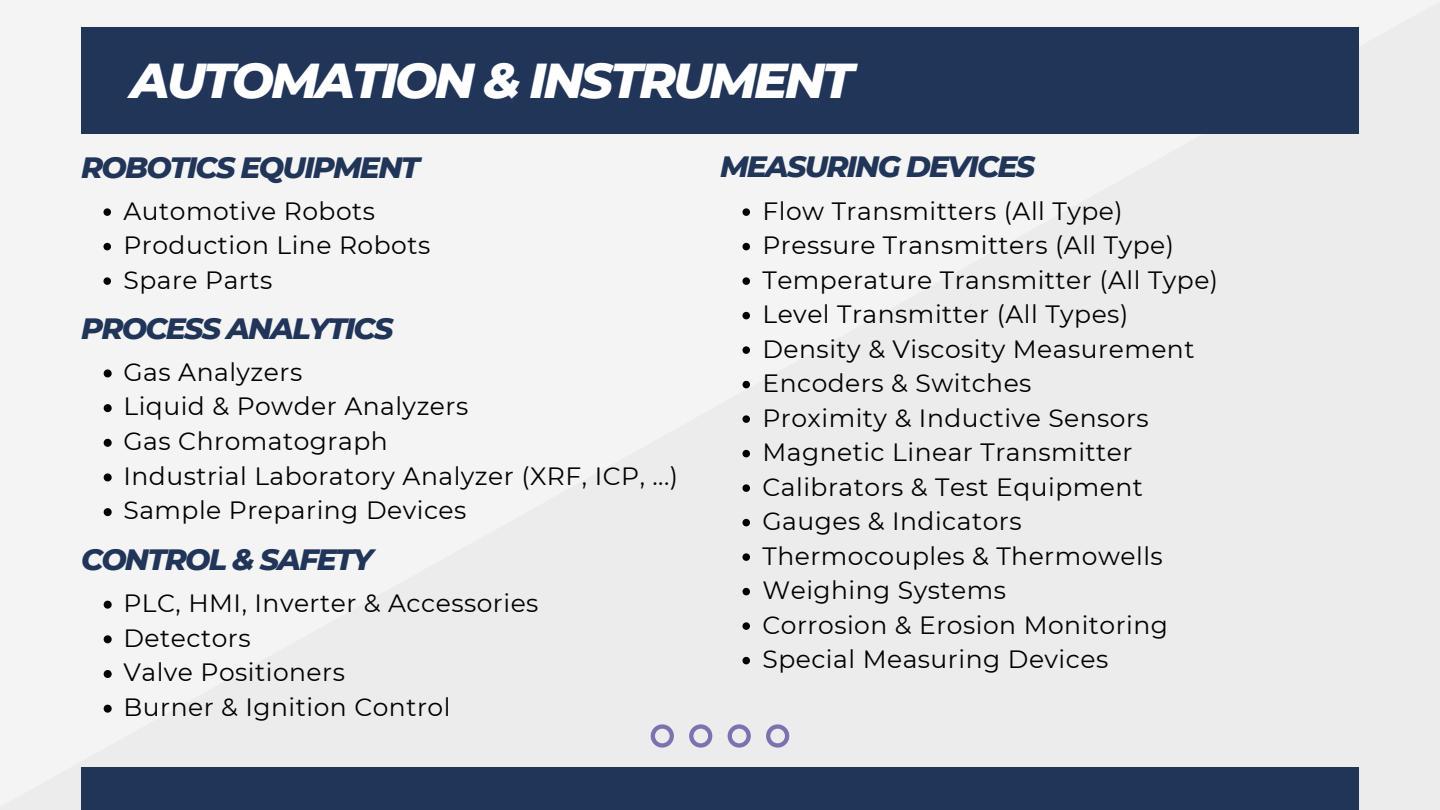
<style>
.page{position:relative;width:1440px;height:810px;background:#ececec}
.page>*{position:absolute;margin:0;border:0;box-sizing:border-box;transform-origin:0 0}
.t1{font:italic 800 50px "Montserrat";letter-spacing:-.06em;color:#fff}
.t2{font:italic 800 30px "Montserrat";letter-spacing:-.06em;color:#213559}
.t3{font:25px/34.5px "Montserrat";letter-spacing:.02em;color:#000}
</style>
<div class="page">
<svg style="left:651px;top:724px;width:138px;height:24px;background:#c9c5d9"></svg>
<div style="left:81px;top:767px;width:1278px;height:43px;background:#213559"></div>
<div style="left:81px;top:27px;width:1278px;height:107px;background:#213559"></div>
<svg style="left:104px;top:208px;width:7px;height:8px"></svg>
<svg style="left:104px;top:243px;width:7px;height:7px"></svg>
<svg style="left:104px;top:277px;width:7px;height:8px"></svg>
<svg style="left:104px;top:369px;width:8px;height:8px"></svg>
<svg style="left:104px;top:404px;width:8px;height:8px"></svg>
<svg style="left:104px;top:439px;width:8px;height:8px"></svg>
<svg style="left:104px;top:473px;width:8px;height:8px"></svg>
<svg style="left:104px;top:508px;width:8px;height:8px"></svg>
<svg style="left:742px;top:208px;width:8px;height:8px"></svg>
<svg style="left:742px;top:243px;width:8px;height:7px"></svg>
<svg style="left:742px;top:277px;width:8px;height:8px"></svg>
<svg style="left:742px;top:312px;width:8px;height:7px"></svg>
<svg style="left:742px;top:346px;width:8px;height:8px"></svg>
<svg style="left:742px;top:381px;width:8px;height:7px"></svg>
<svg style="left:742px;top:415px;width:8px;height:8px"></svg>
<svg style="left:742px;top:450px;width:8px;height:7px"></svg>
<svg style="left:742px;top:484px;width:8px;height:8px"></svg>
<svg style="left:742px;top:519px;width:8px;height:7px"></svg>
<svg style="left:742px;top:553px;width:8px;height:8px"></svg>
<svg style="left:742px;top:588px;width:8px;height:7px"></svg>
<svg style="left:742px;top:622px;width:8px;height:8px"></svg>
<svg style="left:742px;top:657px;width:8px;height:7px"></svg>
<svg style="left:104px;top:601px;width:8px;height:8px"></svg>
<svg style="left:104px;top:635px;width:8px;height:8px"></svg>
<svg style="left:104px;top:670px;width:8px;height:8px"></svg>
<svg style="left:104px;top:705px;width:8px;height:8px"></svg>
<h1 class="t1" style="left:130px;top:50px;width:725px">AUTOMATION &amp; INSTRUMENT</h1>
<p class="t2" style="left:81px;top:149px;width:340px">ROBOTICS EQUIPMENT</p>
<p class="t3" style="left:123px;top:193px;width:308px">Automotive Robots<br>Production Line Robots<br>Spare Parts</p>
<p class="t2" style="left:81px;top:310px;width:314px">PROCESS ANALYTICS</p>
<p class="t3" style="left:123px;top:354px;width:556px">Gas Analyzers<br>Liquid &amp; Powder Analyzers<br>Gas Chromatograph<br>Industrial Laboratory Analyzer (XRF, ICP, ...)<br>Sample Preparing Devices</p>
<p class="t2" style="left:81px;top:541px;width:294px">CONTROL &amp; SAFETY</p>
<p class="t3" style="left:123px;top:586px;width:417px">PLC, HMI, Inverter &amp; Accessories<br>Detectors<br>Valve Positioners<br>Burner &amp; Ignition Control</p>
<p class="t2" style="left:720px;top:148px;width:317px">MEASURING DEVICES</p>
<p class="t3" style="left:762px;top:193px;width:457px">Flow Transmitters (All Type)<br>Pressure Transmitters (All Type)<br>Temperature Transmitter (All Type)<br>Level Transmitter (All Types)<br>Density &amp; Viscosity Measurement<br>Encoders &amp; Switches<br>Proximity &amp; Inductive Sensors<br>Magnetic Linear Transmitter<br>Calibrators &amp; Test Equipment<br>Gauges &amp; Indicators<br>Thermocouples &amp; Thermowells<br>Weighing Systems<br>Corrosion &amp; Erosion Monitoring<br>Special Measuring Devices</p>
</div>
